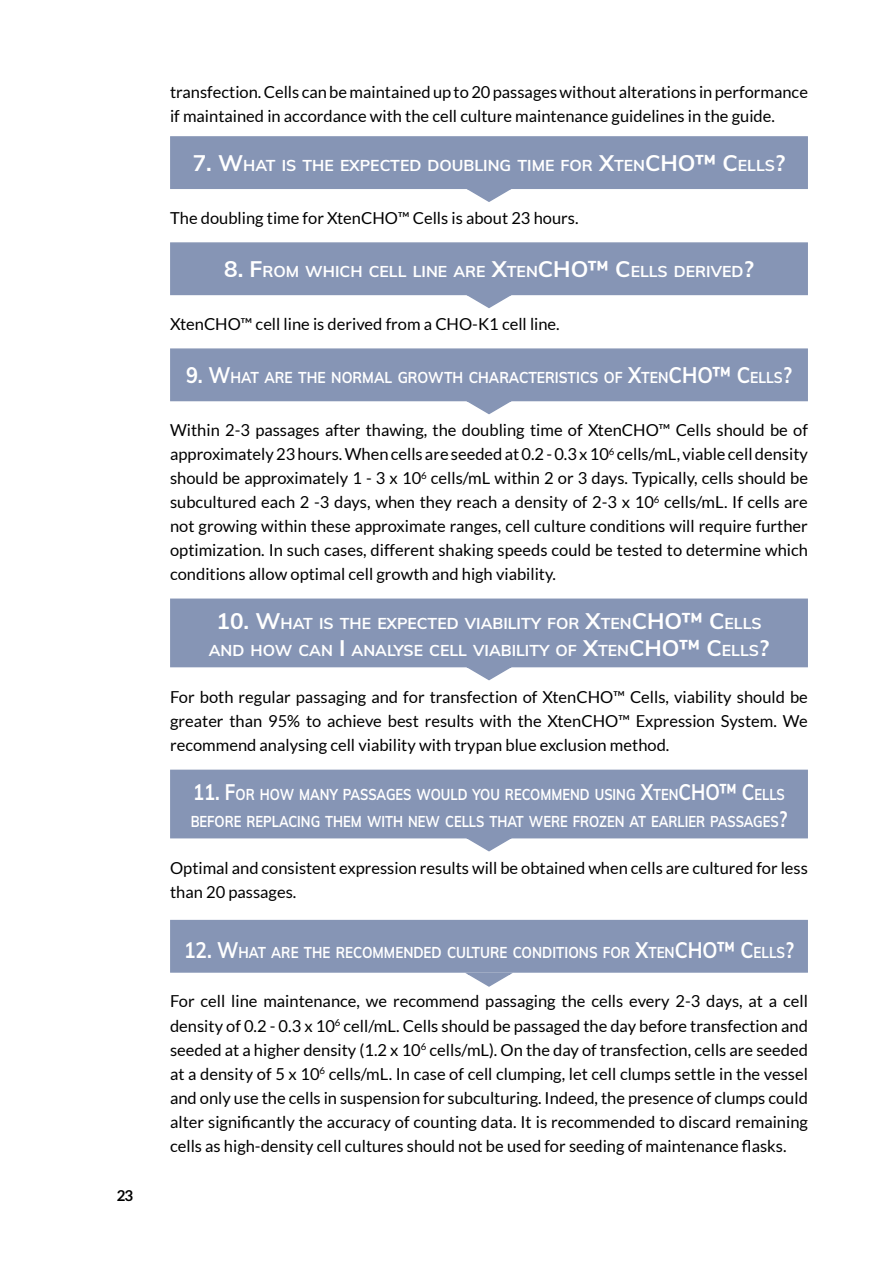
<style>
.page{position:relative;width:893px;height:1263px;background:#fff}
.page>*{position:absolute;margin:0;border:0;box-sizing:border-box;transform-origin:0 0}
.t1{font:16.5px/24px "Lato";color:#000;text-align:justify}
.t2{font:700 15.75px/27px "Muli";color:#fff;text-align:center}
.t3{font:700 15.75px/27px "Muli";color:#fff;scale:.82 1}
.t4{font:700 15.75px "Muli";color:#fff;scale:.85 1}
.t5{font:700 15.75px "Muli";color:#fff;scale:.88 1}
.t6{font:700 15px "Lato";color:#000}
.s1{font-size:22.5px}
</style>
<div class="page">
<svg style="left:467px;top:189px;width:45px;height:13px"></svg>
<div style="left:170px;top:136px;width:638px;height:53px;background:#8695b5;border:2px solid #8695b5"></div>
<svg style="left:462px;top:295px;width:54px;height:13px"></svg>
<div style="left:170px;top:242px;width:638px;height:53px;background:#8695b5;border:2px solid #8695b5"></div>
<svg style="left:462px;top:401px;width:54px;height:14px"></svg>
<div style="left:170px;top:348px;width:638px;height:53px;background:#8695b5;border:2px solid #8695b5"></div>
<svg style="left:462px;top:667px;width:54px;height:14px"></svg>
<div style="left:170px;top:598px;width:638px;height:69px;background:#8695b5;border:2px solid #8695b5"></div>
<svg style="left:462px;top:838px;width:54px;height:14px"></svg>
<div style="left:170px;top:770px;width:638px;height:68px;background:#8695b5"></div>
<svg style="left:465px;top:973px;width:48px;height:14px"></svg>
<div style="left:170px;top:920px;width:638px;height:53px;background:#8695b5;border:2px solid #8695b5"></div>
<p class="t6" style="left:117px;top:1187px;width:18px">23</p>
<p class="t1" style="left:170px;top:80px;width:639px">transfection. Cells can be maintained up to 20 passages without alterations in performance if maintained in accordance with the cell culture maintenance guidelines in the guide.</p>
<p class="t2" style="left:193px;top:151px;width:594px"><span class="s1">7. W</span>HAT IS TH E EXPECTED DOUBLING TIME FOR <span class="s1">X</span>TEN<span class="s1">CHO™ C</span>ELLS<span class="s1">?</span></p>
<p class="t1" style="left:170px;top:206px;width:410px">The doubling time for XtenCHO™ Cells is about 23 hours.</p>
<p class="t2" style="left:224px;top:257px;width:531px"><span class="s1">8. F</span>ROM WH ICH CELL LINE ARE <span class="s1">X</span>TEN<span class="s1">CHO™ C</span>ELLS DERIVED<span class="s1">?</span></p>
<p class="t1" style="left:170px;top:312px;width:391px">XtenCHO™ cell line is derived from a CHO-K1 cell line.</p>
<p class="t5" style="left:186px;top:366px;width:690px"><span class="s1">9. W</span>HAT ARE THE NORMAL GROWTH CHARACTERISTICS OF <span class="s1">X</span>TEN<span class="s1">CHO™ C</span>ELLS<span class="s1">?</span></p>
<p class="t1" style="left:170px;top:418px;width:639px">Within 2-3 passages after thawing, the doubling time of XtenCHO™ Cells should be of approximately 23 hours. When cells are seeded at 0.2 - 0.3 x 10<sup>6</sup> cells/mL, viable cell density should be approximately 1 - 3 x 10<sup>6</sup> cells/mL within 2 or 3 days. Typically, cells should be subcultured each 2 -3 days, when they reach a density of 2-3 x 10<sup>6</sup> cells/mL. If cells are not growing within these approximate ranges, cell culture conditions will require further optimization. In such cases, different shaking speeds could be tested to determine which conditions allow optimal cell growth and high viability.</p>
<p class="t2" style="left:209px;top:609px;width:562px"><span class="s1">10. W</span>HAT IS TH E EXPECTED VIABILITY FOR <span class="s1">X</span>TEN<span class="s1">CHO™ C</span>ELLS<br>AND HOW CAN <span class="s1">I</span> ANALYSE CELL VIABILITY OF <span class="s1">X</span>TEN<span class="s1">CHO™ C</span>ELLS<span class="s1">?</span></p>
<p class="t1" style="left:170px;top:685px;width:639px">For both regular passaging and for transfection of XtenCHO™ Cells, viability should be greater than 95% to achieve best results with the XtenCHO™ Expression System. We recommend analysing cell viability with trypan blue exclusion method.</p>
<p class="t3" style="left:191px;top:780px;width:729px"><span class="s1">11. F</span>OR HOW MANY PASSAGES WOULD YOU RECOMMEND USING <span class="s1">X</span>TEN<span class="s1">CHO™ C</span>ELLS<br>BEFORE REPLACING THEM WITH NEW CELLS THAT WERE FROZEN AT EARLIER PASSAGES<span class="s1">?</span></p>
<p class="t1" style="left:170px;top:856px;width:639px">Optimal and consistent expression results will be obtained when cells are cultured for less than 20 passages.</p>
<p class="t4" style="left:184px;top:940px;width:719px"><span class="s1">12. W</span>HAT ARE THE RECOMMENDED CULTURE CONDITIONS FOR <span class="s1">X</span>TEN<span class="s1">CHO™ C</span>ELLS<span class="s1">?</span></p>
<p class="t1" style="left:170px;top:989px;width:639px">For cell line maintenance, we recommend passaging the cells every 2-3 days, at a cell density of 0.2 - 0.3 x 10<sup>6</sup> cell/mL. Cells should be passaged the day before transfection and seeded at a higher density (1.2 x 10<sup>6</sup> cells/mL). On the day of transfection, cells are seeded at a density of 5 x 10<sup>6</sup> cells/mL. In case of cell clumping, let cell clumps settle in the vessel and only use the cells in suspension for subculturing. Indeed, the presence of clumps could alter significantly the accuracy of counting data. It is recommended to discard remaining cells as high-density cell cultures should not be used for seeding of maintenance flasks.</p>
</div>
